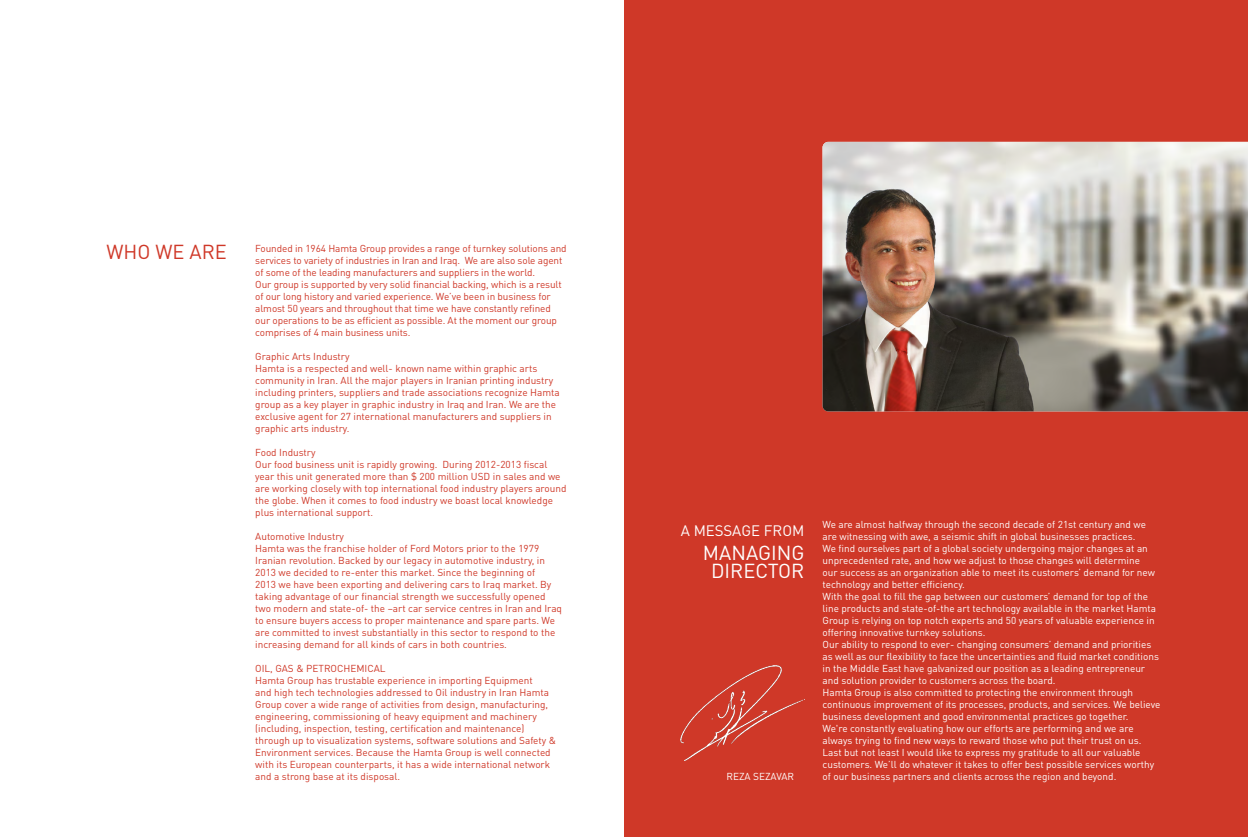
<style>
.page{position:relative;width:1248px;height:837px;background:#fff}
.page>*{position:absolute;margin:0;border:0;box-sizing:border-box;transform-origin:0 0}
.t1{font:20px/18px "DIN Pro";color:#fff;text-align:center}
.t2{font:20px "DIN Pro";color:#cf3828}
.t3{font:15px "DIN Pro";color:#fff}
.t4{font:10px/12px "DIN Pro";color:#cf3828}
.t5{font:10px/12px "DIN Pro";color:#fff}
</style>
<div class="page">
<div style="left:624px;top:0;width:623px;height:836px;background:#cf3828"></div>
<img style="left:822px;top:142px;width:425px;height:269px">
<img style="left:680px;top:665px;width:124px;height:94px">
<h1 class="t2" style="left:106px;top:238px;width:122px">WHO WE ARE</h1>
<p class="t4" style="left:255px;top:242px;width:313px">Founded in 1964 Hamta Group provides a range of turnkey solutions and services to variety of industries in Iran and Iraq. We are also sole agent of some of the leading manufacturers and suppliers in the world.<br>Our group is supported by very solid financial backing, which is a result of our long history and varied experience. We’ve been in business for almost 50 years and throughout that time we have constantly refined our operations to be as efficient as possible. At the moment our group comprises of 4 main business units.</p>
<p class="t4" style="left:255px;top:350px;width:306px">Graphic Arts Industry<br>Hamta is a respected and well- known name within graphic arts community in Iran. All the major players in Iranian printing industry including printers, suppliers and trade associations recognize Hamta group as a key player in graphic industry in Iraq and Iran. We are the exclusive agent for 27 international manufacturers and suppliers in graphic arts industry.</p>
<p class="t4" style="left:255px;top:446px;width:313px">Food Industry<br>Our food business unit is rapidly growing. During 2012-2013 fiscal year this unit generated more than $ 200 million USD in sales and we are working closely with top international food industry players around the globe. When it comes to food industry we boast local knowledge plus international support.</p>
<p class="t4" style="left:255px;top:530px;width:308px">Automotive Industry<br>Hamta was the franchise holder of Ford Motors prior to the 1979<br>Iranian revolution. Backed by our legacy in automotive industry, in 2013 we decided to re-enter this market. Since the beginning of<br>2013 we have been exporting and delivering cars to Iraq market. By taking advantage of our financial strength we successfully opened two modern and state-of- the –art car service centres in Iran and Iraq to ensure buyers access to proper maintenance and spare parts. We are committed to invest substantially in this sector to respond to the increasing demand for all kinds of cars in both countries.</p>
<p class="t4" style="left:255px;top:662px;width:302px">OIL, GAS &amp; PETROCHEMICAL<br>Hamta Group has trustable experience in importing Equipment<br>and high tech technologies addressed to Oil industry in Iran Hamta Group cover a wide range of activities from design, manufacturing, engineering, commissioning of heavy equipment and machinery (including, inspection, testing, certification and maintenance) through up to visualization systems, software solutions and Safety &amp; Environment services. Because the Hamta Group is well connected with its European counterparts, it has a wide international network and a strong base at its disposal.</p>
<h2 class="t3" style="left:680px;top:520px;width:125px">A MESSAGE FROM</h2>
<h1 class="t1" style="left:702px;top:542px;width:103px">MANAGING<br>DIRECTOR</h1>
<p class="t5" style="left:726px;top:769px;width:69px">REZA SEZAVAR</p>
<p class="t5" style="left:822px;top:518px;width:339px">We are almost halfway through the second decade of 21st century and we are witnessing with awe, a seismic shift in global businesses practices.<br>We find ourselves part of a global society undergoing major changes at an unprecedented rate, and how we adjust to those changes will determine<br>our success as an organization able to meet its customers’ demand for new technology and better efficiency.<br>With the goal to fill the gap between our customers’ demand for top of the line products and state-of-the art technology available in the market Hamta Group is relying on top notch experts and 50 years of valuable experience in offering innovative turnkey solutions.<br>Our ability to respond to ever- changing consumers’ demand and priorities as well as our flexibility to face the uncertainties and fluid market conditions in the Middle East have galvanized our position as a leading entrepreneur and solution provider to customers across the board.<br>Hamta Group is also committed to protecting the environment through continuous improvement of its processes, products, and services. We believe business development and good environmental practices go together.<br>We're constantly evaluating how our efforts are performing and we are always trying to find new ways to reward those who put their trust on us.<br>Last but not least I would like to express my gratitude to all our valuable customers. We’ll do whatever it takes to offer best possible services worthy of our business partners and clients across the region and beyond.</p>
</div>
